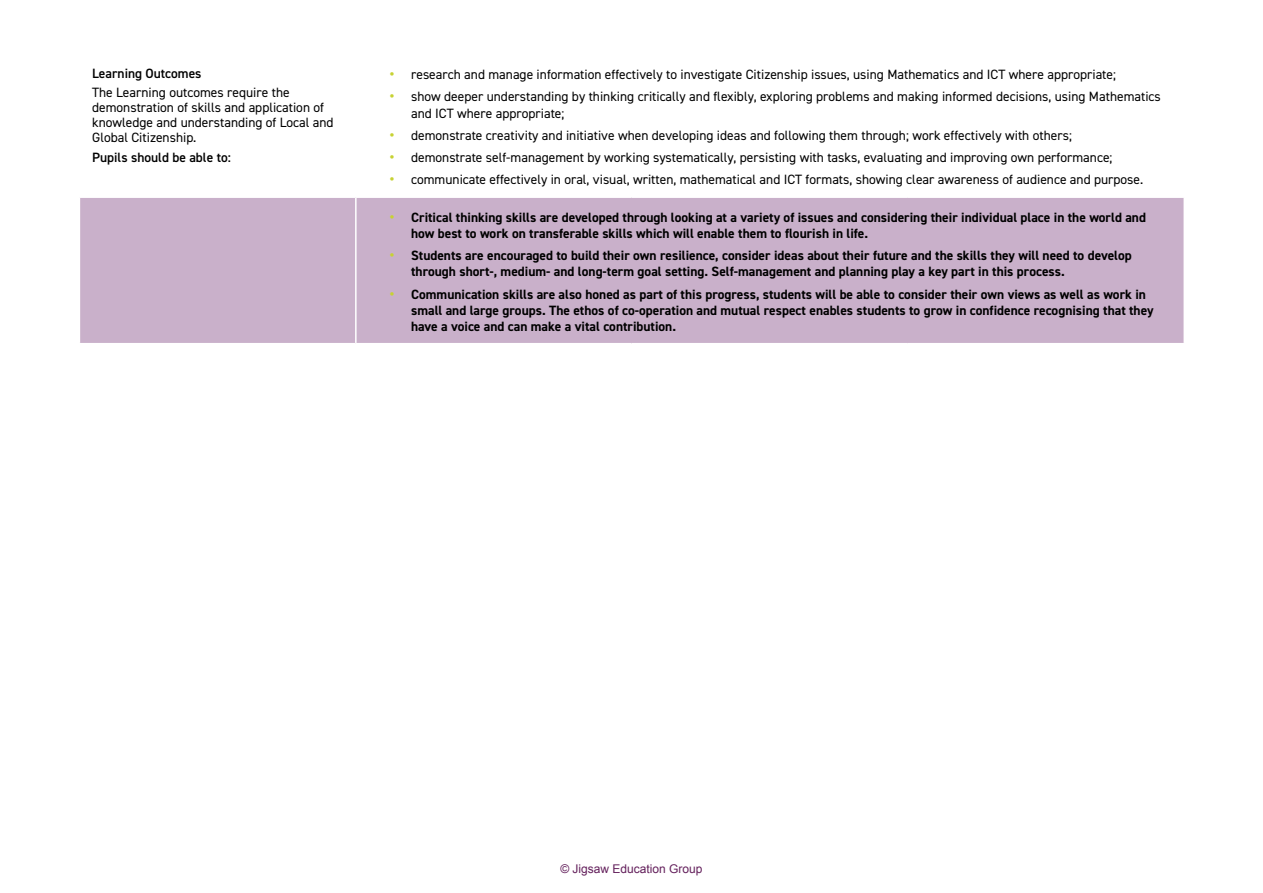
<style>
.page{position:relative;width:1263px;height:893px;background:#fff}
.page>*{position:absolute;margin:0;border:0;box-sizing:border-box;transform-origin:0 0}
.t1{font:13.5px/15px "DIN2014";color:#000}
.t2{font:700 13.5px/16.2px "DIN2014";color:#000}
.t3{font:600 13.5px "DIN2014";color:#000}
.t4{font:12px "Arial";color:#631f5b}
.s1{font-weight:700;font-size:15px;color:#c7d234}
.s2{font-size:15px;color:#c7d234}
</style>
<div class="page">
<div style="left:80px;top:198px;width:1103px;height:145px;background:#c9b0ca"></div>
<hr style="left:355px;top:198px;width:2px;height:145px;background:#fff">
<p class="t3" style="left:92px;top:64px;width:111px">Learning Outcomes</p>
<p class="t1" style="left:92px;top:85px;width:243px">The Learning outcomes require the demonstration of skills and application of knowledge and understanding of Local and Global Citizenship.</p>
<p class="t3" style="left:92px;top:148px;width:140px">Pupils should be able to:</p>
<p class="t1" style="left:390px;top:67px;width:728px"><span class="s1">•</span> research and manage information effectively to investigate Citizenship issues, using Mathematics and ICT where appropriate;</p>
<p class="t1" style="left:411px;top:88px;width:751px;line-height:16.2px;text-indent:-21px"><span class="s1">•</span> show deeper understanding by thinking critically and flexibly, exploring problems and making informed decisions, using Mathematics and ICT where appropriate;</p>
<p class="t1" style="left:390px;top:127px;width:683px"><span class="s1">•</span> demonstrate creativity and initiative when developing ideas and following them through; work effectively with others;</p>
<p class="t1" style="left:390px;top:150px;width:724px"><span class="s1">•</span> demonstrate self-management by working systematically, persisting with tasks, evaluating and improving own performance;</p>
<p class="t1" style="left:390px;top:172px;width:755px"><span class="s1">•</span> communicate effectively in oral, visual, written, mathematical and ICT formats, showing clear awareness of audience and purpose.</p>
<p class="t2" style="left:411px;top:209px;width:736px;text-indent:-21px"><span class="s2">•</span> Critical thinking skills are developed through looking at a variety of issues and considering their individual place in the world and how best to work on transferable skills which will enable them to flourish in life.</p>
<p class="t2" style="left:411px;top:247px;width:722px;text-indent:-21px"><span class="s2">•</span> Students are encouraged to build their own resilience, consider ideas about their future and the skills they will need to develop through short-, medium- and long-term goal setting. Self-management and planning play a key part in this process.</p>
<p class="t2" style="left:411px;top:286px;width:744px;text-indent:-21px"><span class="s2">•</span> Communication skills are also honed as part of this progress, students will be able to consider their own views as well as work in small and large groups. The ethos of co-operation and mutual respect enables students to grow in confidence recognising that they have a voice and can make a vital contribution.</p>
<p class="t4" style="left:560px;top:861px;width:144px">© Jigsaw Education Group</p>
</div>
